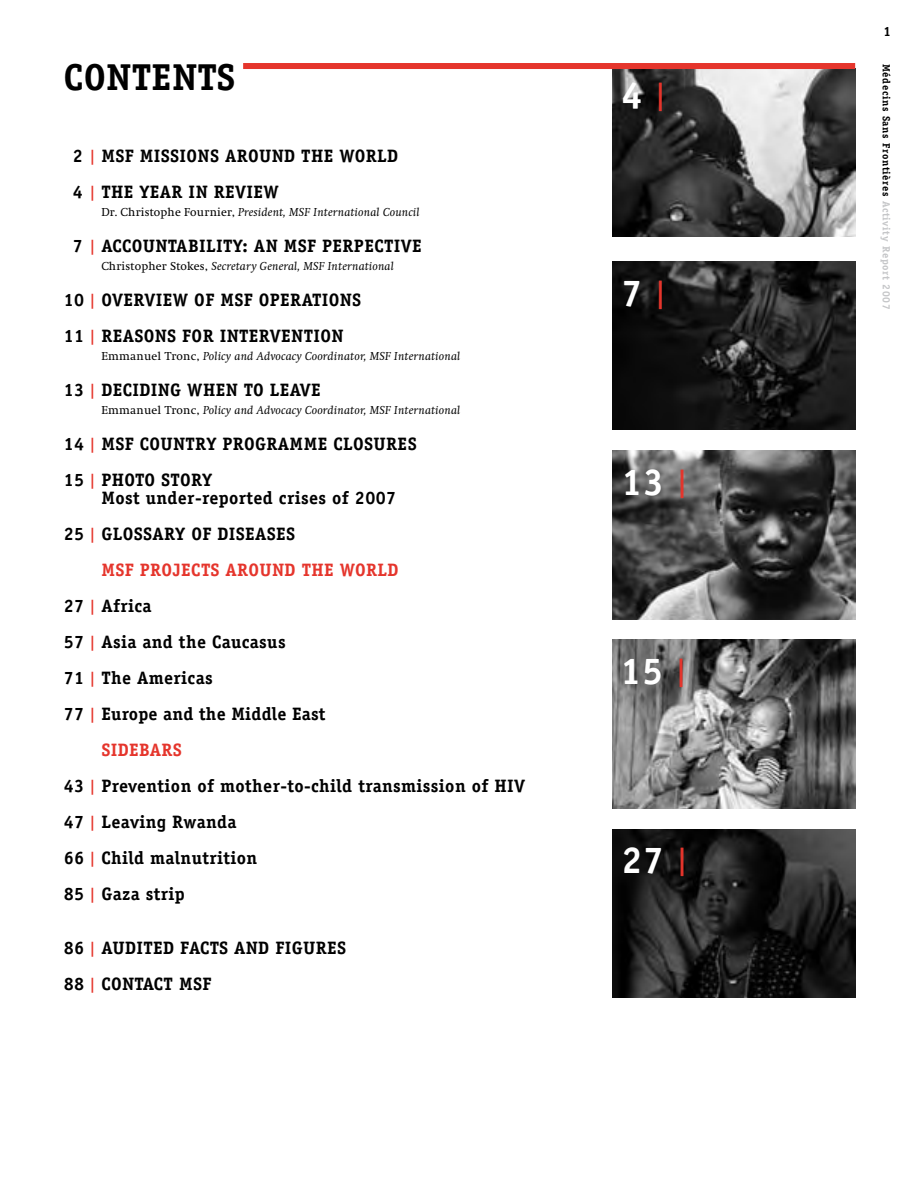
<style>
.page{position:relative;width:919px;height:1191px;background:#fff}
.page>*{position:absolute;margin:0;border:0;box-sizing:border-box;transform-origin:0 0}
.t1{font:700 37.5px "Officina Serif";color:#fff}
.t2{font:700 37.5px "Officina Serif";letter-spacing:.01em;color:#000}
.t3{font:700 18px/36px "Officina Serif";letter-spacing:.02em;color:#000}
.t4{font:700 18px "Officina Serif";letter-spacing:.02em;color:#e5352c}
.t5{font:700 13.5px "Officina Serif";color:#000}
.t6{font:italic 12px "Swift";letter-spacing:.015em;color:#000}
.t7{font:700 10.5px "Officina Serif";letter-spacing:.06em;color:#000}
.s1{font-size:15px;color:#e5352c}
.s2{font-style:normal}
.s3{font-size:28.5px;color:#e5352c}
.s4{color:#c5c6c8}
</style>
<div class="page">
<img style="left:612px;top:69px;width:243px;height:168px">
<img style="left:612px;top:261px;width:243px;height:169px">
<img style="left:612px;top:451px;width:243px;height:168px">
<img style="left:612px;top:829px;width:243px;height:168px">
<img style="left:612px;top:639px;width:243px;height:169px">
<div style="left:243px;top:63px;width:612px;height:6px;background:#e5352c"></div>
<h1 class="t2" style="left:64px;top:54px;width:170px">CONTENTS</h1>
<p class="t3" style="left:73px;top:138px;width:327px">2 <span class="s1">|</span> MSF MISSIONS AROUND THE WORLD<br>4 <span class="s1">|</span> THE YEAR IN REVIEW</p>
<p class="t6" style="left:101px;top:206px;width:320px"><span class="s2">Dr. Christophe Fournier,</span> President, MSF International Council</p>
<p class="t3" style="left:73px;top:228px;width:350px">7 <span class="s1">|</span> ACCOUNTABILITY: AN MSF PERPECTIVE</p>
<p class="t6" style="left:101px;top:260px;width:294px"><span class="s2">Christopher Stokes,</span> Secretary General, MSF International</p>
<p class="t3" style="left:64px;top:282px;width:297px">10 <span class="s1">|</span> OVERVIEW OF MSF OPERATIONS<br>11 <span class="s1">|</span> REASONS FOR INTERVENTION</p>
<p class="t6" style="left:101px;top:350px;width:360px"><span class="s2">Emmanuel Tronc,</span> Policy and Advocacy Coordinator, MSF International</p>
<p class="t3" style="left:64px;top:372px;width:258px">13 <span class="s1">|</span> DECIDING WHEN TO LEAVE</p>
<p class="t6" style="left:101px;top:404px;width:360px"><span class="s2">Emmanuel Tronc,</span> Policy and Advocacy Coordinator, MSF International</p>
<p class="t3" style="left:64px;top:426px;width:216px">14 <span class="s1">|</span> MSF COUNTRY PROGRAMM</p>
<p class="t3" style="left:318px;top:426px;width:99px">E CLOSURES</p>
<p class="t3" style="left:101px;top:471px;width:296px;line-height:18px;text-indent:-38px">15 <span class="s1">|</span> PHOTO STORY<br>MOST UNDER-REPORTED CRISES OF 2007</p>
<p class="t3" style="left:64px;top:516px;width:82px">25 <span class="s1">|</span> GLOSSAR</p>
<p class="t3" style="left:175px;top:516px;width:120px">Y OF DISEASES</p>
<p class="t4" style="left:101px;top:559px;width:299px">MSF PROJECTS AROUND THE WORLD</p>
<p class="t3" style="left:64px;top:588px;width:89px">27 <span class="s1">|</span> AFRICA</p>
<p class="t3" style="left:64px;top:624px;width:223px">57 <span class="s1">|</span> ASIA AND THE CAUCASUS</p>
<p class="t3" style="left:64px;top:660px;width:150px">71 <span class="s1">|</span> THE AMERICAS</p>
<p class="t3" style="left:64px;top:696px;width:263px">77 <span class="s1">|</span> EUROPE AND THE MIDDLE EAST</p>
<p class="t4" style="left:101px;top:739px;width:60px">SIDEBARS</p>
<p class="t3" style="left:64px;top:768px;width:442px">43 <span class="s1">|</span> PREVENTION OF MOTHER-TO-CHILD TRANSMISSION OF HIV</p>
<p class="t3" style="left:64px;top:804px;width:174px">47 <span class="s1">|</span> LEAVING RWANDA</p>
<p class="t3" style="left:64px;top:840px;width:195px">66 <span class="s1">|</span> CHILD MALNUTRITION</p>
<p class="t3" style="left:64px;top:876px;width:123px">85 <span class="s1">|</span> GAZA STRIP</p>
<p class="t3" style="left:64px;top:930px;width:282px">86 <span class="s1">|</span> AUDITED FACTS AND FIGURES<br>88 <span class="s1">|</span> CONTACT MSF</p>
<h1 class="t1" style="left:621px;top:72px;width:46px">4 <span class="s3">|</span></h1>
<h1 class="t1" style="left:621px;top:270px;width:46px">7 <span class="s3">|</span></h1>
<h1 class="t1" style="left:621px;top:459px;width:68px">13 <span class="s3">|</span></h1>
<h1 class="t1" style="left:620px;top:648px;width:68px">15 <span class="s3">|</span></h1>
<h1 class="t1" style="left:621px;top:837px;width:68px">27 <span class="s3">|</span></h1>
<p class="t5" style="left:883px;top:23px;width:9px">1</p>
<p class="t7" style="left:893px;top:64px;width:247px;rotate:90deg">MÉDECINS SANS FRONTIÈRES <span class="s4">ACTIVITY REPORT 2007</span></p>
</div>
